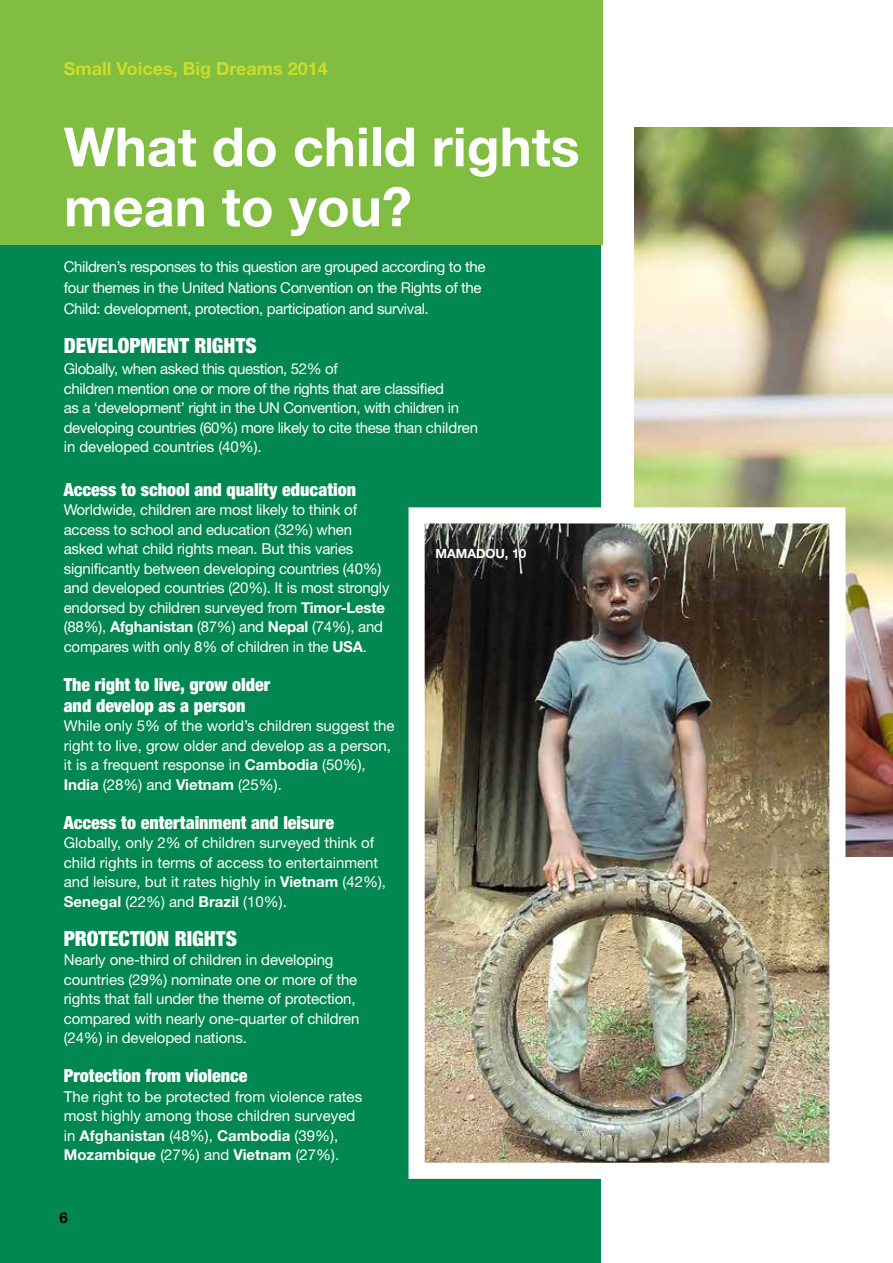
<style>
.page{position:relative;width:893px;height:1263px;background:#fff}
.page>*{position:absolute;margin:0;border:0;box-sizing:border-box;transform-origin:0 0}
.t1{font:700 54px/60px "Helvetica Neue LT Pro";color:#fff}
.t2{font:900 condensed 21px "Helvetica Neue";color:#fff}
.t3{font:900 condensed 18px/21px "Helvetica Neue";color:#fff}
.t4{font:700 18px "Helvetica Neue LT Pro";color:#ccdc2a}
.t5{font:15px/19.5px "Helvetica Neue LT Pro";letter-spacing:-.015em;color:#fff}
.t6{font:700 15px "Helvetica Neue LT Pro";color:#000}
.t7{font:700 12.75px "Helvetica Neue LT Pro";color:#fff}
.s1{font-weight:700}
</style>
<div class="page">
<div style="left:0;top:131px;width:601px;height:1132px;background:#008752"></div>
<div style="left:0;top:0;width:603px;height:244px;background:#81bd41"></div>
<img style="left:635px;top:128px;width:258px;height:728px">
<img style="left:425px;top:524px;width:403px;height:638px">
<div style="left:408px;top:507px;width:437px;height:672px;border:16px solid #fff"></div>
<p class="t4" style="left:64px;top:57px;width:265px">Small Voices, Big Dreams 2014</p>
<h1 class="t1" style="left:64px;top:115px;width:517px">What do child rights mean to you?</h1>
<p class="t5" style="left:64px;top:256px;width:423px;line-height:21px">Children’s responses to this question are grouped according to the four themes in the United Nations Convention on the Rights of the<br>Child: development, protection, participation and survival.</p>
<h2 class="t2" style="left:64px;top:333px;width:195px">DEVELOPMENT RIGHTS</h2>
<p class="t5" style="left:64px;top:359px;width:416px">Globally, when asked this question, 52% of<br>children mention one or more of the rights that are classified<br>as a ‘development’ right in the UN Convention, with children in developing countries (60%) more likely to cite these than children in developed countries (40%).</p>
<p class="t3" style="left:64px;top:479px;width:294px">Access to school and quality education</p>
<p class="t5" style="left:64px;top:500px;width:327px">Worldwide, children are most likely to think of access to school and education (32%) when asked what child rights mean. But this varies significantly between developing countries (40%) and developed countries (20%). It is most strongly endorsed by children surveyed from <span class="s1">Timor-Leste </span>(88%), <span class="s1">Afghanistan</span> (87%) and <span class="s1">Nepal</span> (74%), and compares with only 8% of children in the <span class="s1">USA</span>.</p>
<p class="t3" style="left:64px;top:674px;width:208px">The right to live, grow older and develop as a person</p>
<p class="t5" style="left:64px;top:716px;width:332px">While only 5% of the world’s children suggest the right to live, grow older and develop as a person, it is a frequent response in <span class="s1">Cambodia</span> (50%), <span class="s1">India</span> (28%) and <span class="s1">Vietnam</span> (25%).</p>
<p class="t3" style="left:64px;top:812px;width:272px">Access to entertainment and leisure</p>
<p class="t5" style="left:64px;top:833px;width:324px">Globally, only 2% of children surveyed think of child rights in terms of access to entertainment and leisure, but it rates highly in <span class="s1">Vietnam</span> (42%), <span class="s1">Senegal</span> (22%) and <span class="s1">Brazil</span> (10%).</p>
<h2 class="t2" style="left:64px;top:925px;width:175px">PROTECTION RIGHTS</h2>
<p class="t5" style="left:64px;top:950px;width:297px">Nearly one-third of children in developing countries (29%) nominate one or more of the rights that fall under the theme of protection, compared with nearly one-quarter of children (24%) in developed nations.</p>
<p class="t3" style="left:64px;top:1065px;width:185px">Protection from violence</p>
<p class="t5" style="left:64px;top:1086px;width:300px">The right to be protected from violence rates most highly among those children surveyed in <span class="s1">Afghanistan</span> (48%), <span class="s1">Cambodia</span> (39%), <span class="s1">Mozambique</span> (27%) and <span class="s1">Vietnam</span> (27%).</p>
<p class="t7" style="left:436px;top:545px;width:92px">Mamadou, 10</p>
<p class="t6" style="left:60px;top:1208px;width:10px">6</p>
</div>
